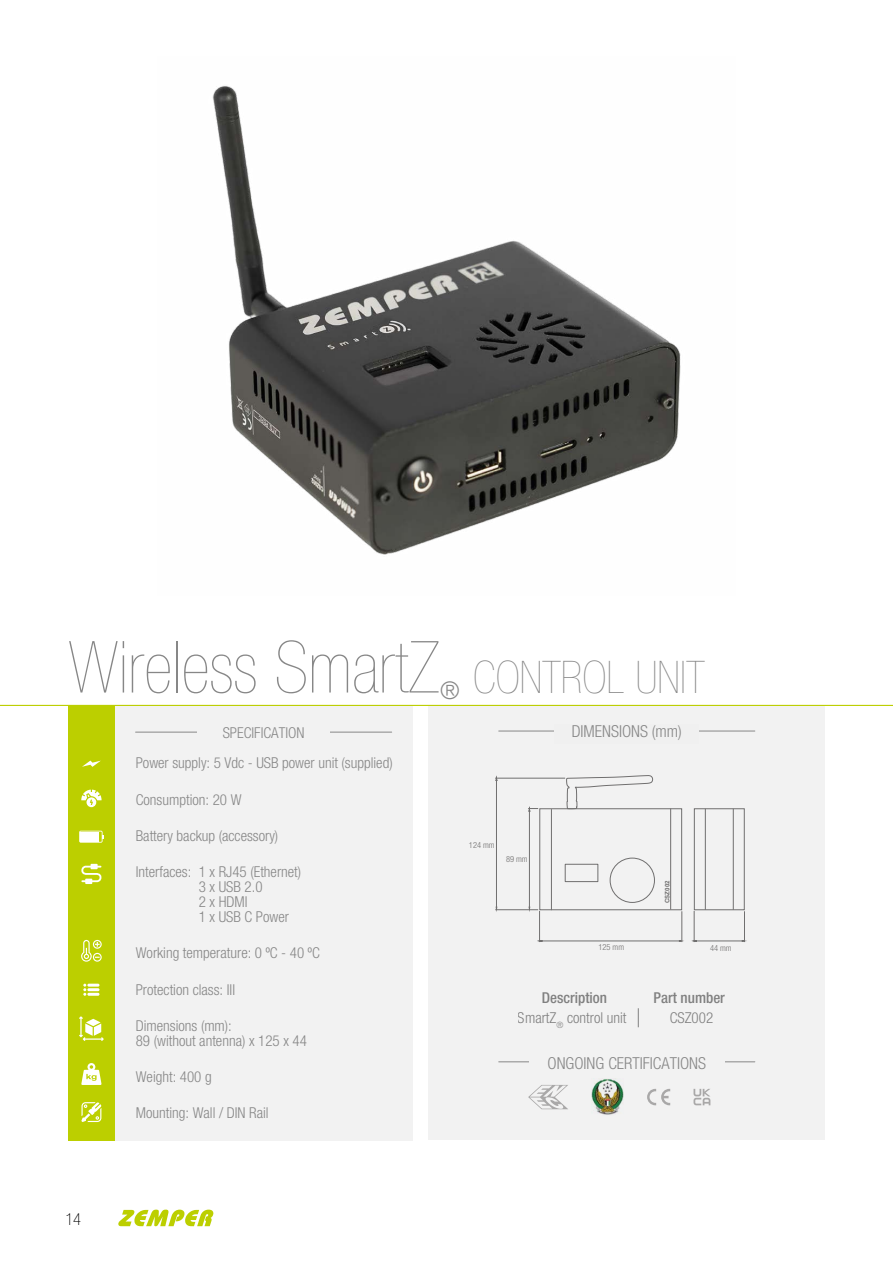
<style>
.page{position:relative;width:893px;height:1263px;background:#fff}
.page>*{position:absolute;margin:0;border:0;box-sizing:border-box;transform-origin:0 0}
.t1{font:72px "Helvetica Neue LT 27 Ult Lt Cn";color:#878787}
.t2{font:45px "Helvetica Neue LT 27 Ult Lt Cn";color:#878787}
.t3{font:16.5px "Helvetica Neue LT 47 Lt Cn";color:#878787}
.t4{font:16.5px "Helvetica Neue LT 37 Th Cn";color:#000}
.t5{font:15px/15px "Helvetica Neue LT 47 Lt Cn";color:#878787}
.t6{font:15px "Helvetica Neue LT 67 Md Cn";color:#878787}
.t7{font:8.4px "Helvetica Neue LT 47 Lt Cn";color:#706f6f}
.t8{font:700 6.15px "Arial";color:#706f6f}
</style>
<div class="page">
<div style="left:429px;top:706px;width:396px;height:434px;background:#f2f2f2"></div>
<div style="left:115px;top:706px;width:297px;height:434px;background:#f2f2f2"></div>
<div style="left:68px;top:705px;width:47px;height:435px;background:#bccf00"></div>
<hr style="left:136px;top:732px;width:256px;height:1px;background:#878787">
<div style="left:198px;top:726px;width:132px;height:17px;background:#f2f2f2"></div>
<hr style="left:0;top:705px;width:893px;height:1px;background:#bccf00">
<svg style="left:638px;top:1008px;width:1px;height:19px"></svg>
<svg style="left:81px;top:864px;width:21px;height:20px"></svg>
<hr style="left:499px;top:1061px;width:256px;height:1px;background:#878787">
<div style="left:529px;top:1056px;width:196px;height:17px;background:#f2f2f2"></div>
<svg style="left:528px;top:1085px;width:40px;height:24px"></svg>
<svg style="left:647px;top:1089px;width:23px;height:16px"></svg>
<img style="left:592px;top:1079px;width:32px;height:36px">
<svg style="left:693px;top:1089px;width:17px;height:16px"></svg>
<hr style="left:499px;top:731px;width:256px;height:1px;background:#878787">
<div style="left:554px;top:724px;width:145px;height:19px;background:#f0f0f0"></div>
<img style="left:212px;top:86px;width:469px;height:469px">
<svg style="left:82px;top:760px;width:19px;height:7px"></svg>
<svg style="left:83px;top:984px;width:16px;height:12px"></svg>
<svg style="left:81px;top:940px;width:21px;height:22px"></svg>
<svg style="left:79px;top:831px;width:25px;height:12px"></svg>
<svg style="left:81px;top:1063px;width:21px;height:22px"></svg>
<svg style="left:79px;top:1016px;width:25px;height:25px"></svg>
<svg style="left:81px;top:790px;width:21px;height:17px"></svg>
<svg style="left:81px;top:1102px;width:20px;height:20px"></svg>
<hr style="left:496px;top:778px;width:69px;height:1px;background:#706f6f">
<hr style="left:496px;top:909px;width:42px;height:1px;background:#706f6f">
<hr style="left:496px;top:781px;width:1px;height:126px;background:#706f6f">
<hr style="left:696px;top:941px;width:46px;height:1px;background:#706f6f">
<hr style="left:542px;top:941px;width:139px;height:1px;background:#706f6f">
<svg style="left:529px;top:775px;width:216px;height:166px"></svg>
<svg style="left:118px;top:1209px;width:95px;height:17px"></svg>
<h1 class="t1" style="left:68px;top:627px;width:373px">Wireless SmartZ</h1>
<h2 class="t2" style="left:440px;top:651px;width:266px"><sub>®</sub> CONTROL UNIT</h2>
<p class="t4" style="left:65px;top:1210px;width:17px">14</p>
<p class="t5" style="left:136px;top:718px;width:258px;line-height:30.2px;text-align:center">SPECIFICATION<br>Power supply: 5 Vdc - USB power unit (supplied)</p>
<p class="t5" style="left:136px;top:792px;width:107px">Consumption: 20 W</p>
<p class="t5" style="left:136px;top:828px;width:144px">Battery backup (accessory)</p>
<p class="t5" style="left:199px;top:864px;width:104px;text-indent:-63px">Interfaces: 1 x RJ45 (Ethernet)<br>3 x USB 2.0<br>2 x HDMI<br>1 x USB C Power</p>
<p class="t5" style="left:136px;top:945px;width:185px">Working temperature: 0 ºC - 40 ºC</p>
<p class="t5" style="left:136px;top:982px;width:101px">Protection class: III</p>
<p class="t5" style="left:136px;top:1018px;width:173px">Dimensions (mm):<br>89 (without antenna) x 125 x 44</p>
<p class="t5" style="left:136px;top:1069px;width:77px">Weight: 400 g</p>
<p class="t5" style="left:136px;top:1105px;width:134px">Mounting: Wall / DIN Rail</p>
<p class="t3" style="left:572px;top:722px;width:112px">DIMENSIONS (mm)</p>
<p class="t7" style="left:469px;top:840px;width:27px">124 mm</p>
<p class="t7" style="left:506px;top:854px;width:23px">89 mm</p>
<p class="t8" style="left:663px;top:903px;width:24px;rotate:-90deg">CSZ002</p>
<p class="t7" style="left:598px;top:942px;width:27px">125 mm</p>
<p class="t7" style="left:710px;top:943px;width:23px">44 mm</p>
<p class="t6" style="left:542px;top:989px;width:67px">Description</p>
<p class="t6" style="left:654px;top:989px;width:73px">Part number</p>
<p class="t5" style="left:518px;top:1010px;width:110px">SmartZ<sub>®</sub> control unit</p>
<p class="t5" style="left:670px;top:1010px;width:45px">CSZ002</p>
<p class="t3" style="left:548px;top:1054px;width:160px">ONGOING CERTIFICATIONS</p>
</div>
